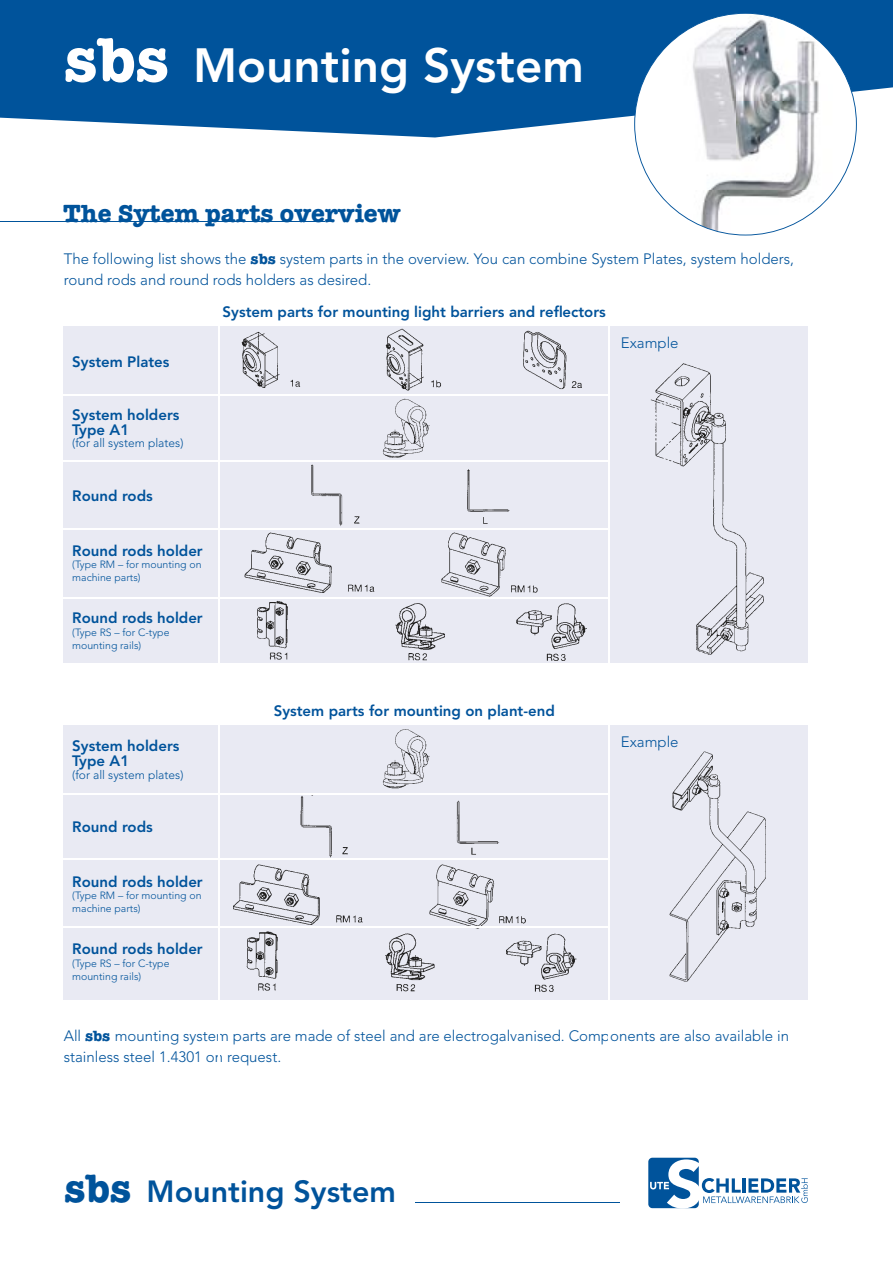
<style>
.page{position:relative;width:893px;height:1263px;background:#fff}
.page>*{position:absolute;margin:0;border:0;box-sizing:border-box;transform-origin:0 0}
.t1{font:800 47.55px "Avenir LT";color:#fff}
.t2{font:800 30.45px "Avenir LT";color:#00539b}
.t3{font:700 25.5px "American Typewriter";color:#00539b}
.t4{font:300 15px/21px "Avenir LT";color:#00539b}
.t5{font:800 15px/15px "Avenir LT";color:#00539b}
.t6{font:300 12px "Avenir LT";color:#00539b}
.t7{font:300 10.5px/12.6px "Avenir LT";color:#00539b}
.s1{font-family:"American Typewriter LT";font-weight:700;font-size:62.7px}
.s2{font-family:"American Typewriter LT";font-weight:700}
.s3{font-family:"American Typewriter LT";font-weight:700;font-size:40.05px}
</style>
<div class="page">
<div style="left:64px;top:326px;width:744px;height:337px;background:#e9eaf3"></div>
<svg style="left:0;top:0;width:893px;height:137px;background:#1561a3"></svg>
<div style="left:648px;top:1158px;width:51px;height:50px;background:#00539b;border-radius:4px"></div>
<svg style="left:650px;top:1159px;width:158px;height:49px"></svg>
<hr style="left:415px;top:1202px;width:205px;height:1px;background:#00539b">
<hr style="left:0;top:222px;width:325px;height:1px;background:#00539b">
<img style="left:229px;top:328px;width:379px;height:333px">
<hr style="left:218px;top:318px;width:1px;height:350px;background:#fff">
<hr style="left:608px;top:318px;width:2px;height:350px;background:#fff">
<hr style="left:59px;top:395px;width:550px;height:1px;background:#fff">
<hr style="left:59px;top:460px;width:550px;height:1px;background:#fff">
<hr style="left:59px;top:528px;width:550px;height:1px;background:#fff">
<hr style="left:59px;top:597px;width:550px;height:2px;background:#fff">
<img style="left:650px;top:363px;width:114px;height:292px">
<div style="left:64px;top:725px;width:744px;height:274px;background:#e9eaf3"></div>
<img style="left:233px;top:729px;width:344px;height:263px">
<hr style="left:218px;top:717px;width:1px;height:349px;background:#fff">
<hr style="left:608px;top:717px;width:2px;height:349px;background:#fff">
<hr style="left:59px;top:793px;width:550px;height:2px;background:#fff">
<hr style="left:59px;top:858px;width:550px;height:2px;background:#fff">
<hr style="left:59px;top:926px;width:550px;height:2px;background:#fff">
<img style="left:669px;top:751px;width:97px;height:231px">
<svg style="left:634px;top:13px;width:223px;height:222px"></svg>
<h1 class="t1" style="left:64px;top:37px;width:521px"><span class="s1">sbs</span> Mounting System</h1>
<h3 class="t3" style="left:63px;top:198px;width:339px">The Sytem parts overview</h3>
<p class="t4" style="left:64px;top:248px;width:732px">The following list shows the <span class="s2">sbs</span> system parts in the overview. You can combine System Plates, system holders, round rods and round rods holders as desired.</p>
<p class="t5" style="left:72px;top:354px;width:99px">System Plates</p>
<p class="t5" style="left:72px;top:407px;width:109px">System holders<br>Type A1</p>
<p class="t6" style="left:72px;top:436px;width:113px">(for all system plates)</p>
<p class="t5" style="left:72px;top:488px;width:82px">Round rods</p>
<p class="t5" style="left:72px;top:543px;width:132px">Round rods holder</p>
<p class="t7" style="left:72px;top:558px;width:131px">(Type RM – for mounting on machine parts)</p>
<p class="t5" style="left:72px;top:611px;width:132px">Round rods holder</p>
<p class="t7" style="left:72px;top:626px;width:99px">(Type RS – for C-type mounting rails)</p>
<p class="t5" style="left:223px;top:305px;width:385px">System parts for mounting light barriers and reflectors</p>
<p class="t4" style="left:621px;top:332px;width:59px">Example</p>
<p class="t5" style="left:274px;top:704px;width:283px">System parts for mounting on plant-end</p>
<p class="t5" style="left:72px;top:738px;width:109px">System holders</p>
<p class="t4" style="left:621px;top:731px;width:59px">Example</p>
<p class="t5" style="left:72px;top:753px;width:58px">Type A1</p>
<p class="t6" style="left:72px;top:767px;width:113px">(for all system plates)</p>
<p class="t5" style="left:72px;top:819px;width:82px">Round rods</p>
<p class="t5" style="left:72px;top:874px;width:132px">Round rods holder</p>
<p class="t7" style="left:72px;top:889px;width:131px">(Type RM – for mounting on machine parts)</p>
<p class="t5" style="left:72px;top:942px;width:132px">Round rods holder</p>
<p class="t7" style="left:72px;top:957px;width:99px">(Type RS – for C-type mounting rails)</p>
<p class="t4" style="left:64px;top:1025px;width:727px">All <span class="s2">sbs</span> mounting system parts are made of steel and are electrogalvanised. Components are also available in stainless steel 1.4301 on request.</p>
<h2 class="t2" style="left:64px;top:1173px;width:333px"><span class="s3">sbs</span> Mounting System</h2>
</div>
